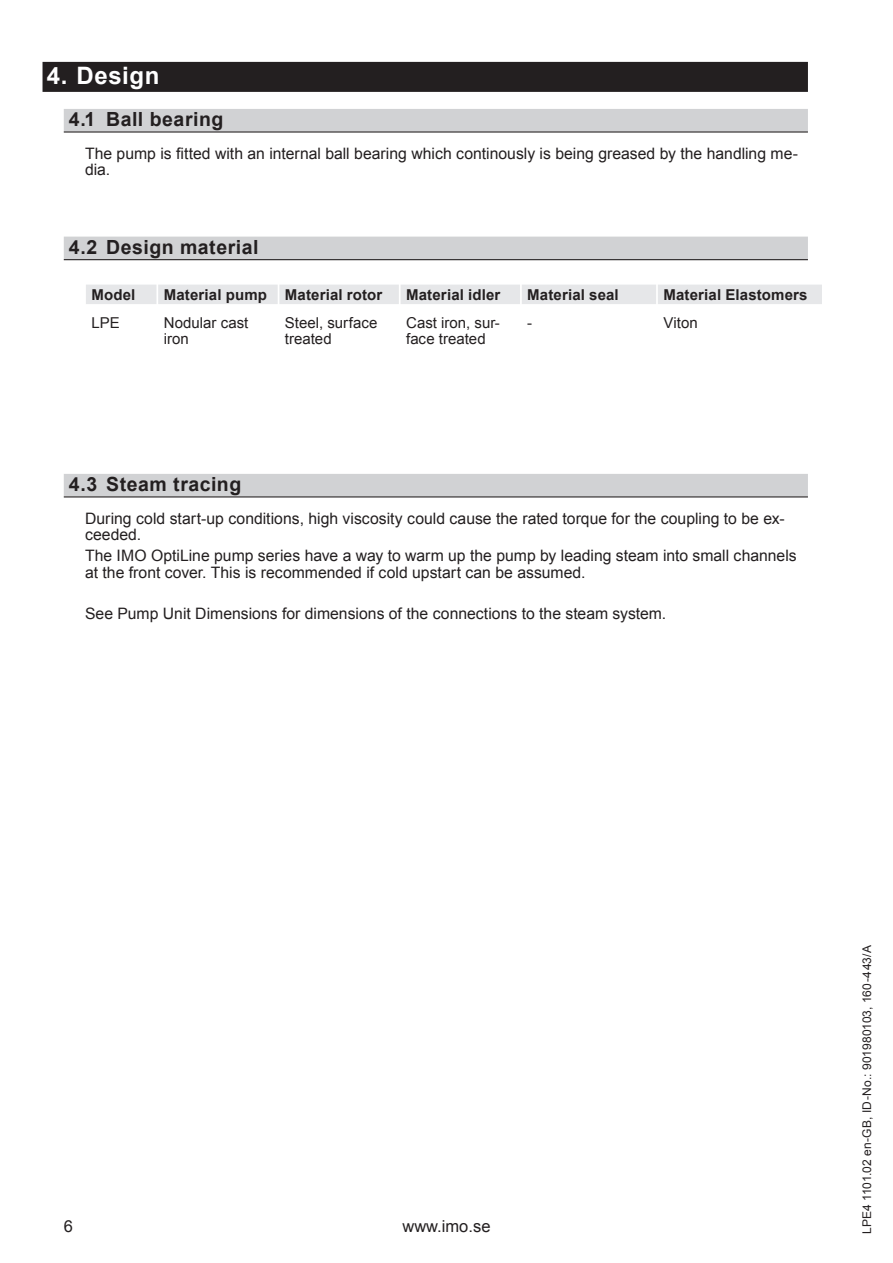
<style>
.page{position:relative;width:893px;height:1263px;background:#fff}
.page>*{position:absolute;margin:0;border:0;box-sizing:border-box;transform-origin:0 0}
.t1{font:700 24px "Arial";letter-spacing:.025em;color:#fff}
.t2{font:700 19.5px "Arial";letter-spacing:.025em;color:#231f20}
.t3{font:16.5px "Arial";color:#231f20}
.t4{font:15.75px/16.5px "Arial";color:#231f20}
.t5{font:700 15px "Arial";letter-spacing:.01em;color:#231f20}
.t6{font:15px/16.5px "Arial";color:#231f20}
.t7{font:12px "Arial";letter-spacing:.01em;color:#231f20}
</style>
<div class="page">
<div style="left:43px;top:62px;width:765px;height:30px;background:#231f20"></div>
<div style="left:64px;top:109px;width:744px;height:22px;background:#d1d2d4"></div>
<hr style="left:64px;top:131px;width:744px;height:2px;background:#231f20">
<div style="left:64px;top:237px;width:744px;height:22px;background:#d1d2d4"></div>
<hr style="left:64px;top:259px;width:744px;height:1px;background:#231f20">
<div style="left:64px;top:474px;width:744px;height:22px;background:#d1d2d4"></div>
<hr style="left:64px;top:496px;width:744px;height:1px;background:#231f20">
<div style="left:86px;top:285px;width:70px;height:19px;background:#e6e7e9"></div>
<div style="left:158px;top:285px;width:120px;height:19px;background:#e6e7e9"></div>
<div style="left:279px;top:285px;width:120px;height:19px;background:#e6e7e9"></div>
<div style="left:401px;top:285px;width:119px;height:19px;background:#e6e7e9"></div>
<div style="left:522px;top:285px;width:134px;height:19px;background:#e6e7e9"></div>
<div style="left:658px;top:285px;width:164px;height:19px;background:#e6e7e9"></div>
<h1 class="t1" style="left:47px;top:60px;width:114px">4. Design</h1>
<p class="t2" style="left:69px;top:106px;width:156px">4.1 Ball bearing</p>
<p class="t4" style="left:85px;top:145px;width:715px">The pump is fitted with an internal ball bearing which continously is being greased by the handling me&shy;dia.</p>
<p class="t2" style="left:69px;top:234px;width:191px">4.2 Design material</p>
<p class="t5" style="left:91px;top:285px;width:45px">Model</p>
<p class="t5" style="left:164px;top:285px;width:220px">Material pump Material rotor</p>
<p class="t5" style="left:406px;top:285px;width:96px">Material idler</p>
<p class="t5" style="left:527px;top:285px;width:93px">Material seal</p>
<p class="t5" style="left:663px;top:285px;width:146px">Material Elastomers</p>
<p class="t6" style="left:91px;top:314px;width:30px">LPE</p>
<p class="t6" style="left:164px;top:314px;width:86px">Nodular cast iron</p>
<p class="t6" style="left:285px;top:314px;width:94px">Steel, surface treated</p>
<p class="t6" style="left:406px;top:314px;width:95px">Cast iron, sur&shy;face treated</p>
<p class="t6" style="left:527px;top:314px;width:6px">-</p>
<p class="t6" style="left:663px;top:314px;width:36px">Viton</p>
<p class="t2" style="left:69px;top:471px;width:174px">4.3 Steam tracing</p>
<p class="t4" style="left:85px;top:510px;width:701px">During cold start-up conditions, high viscosity could cause the rated torque for the coupling to be ex&shy;ceeded.</p>
<p class="t4" style="left:85px;top:548px;width:713px">The IMO OptiLine pump series have a way to warm up the pump by leading steam into small channels at the front cover. This is recommended if cold upstart can be assumed.</p>
<p class="t4" style="left:85px;top:606px;width:583px">See Pump Unit Dimensions for dimensions of the connections to the steam system.</p>
<p class="t3" style="left:64px;top:1216px;width:11px">6</p>
<p class="t3" style="left:402px;top:1216px;width:90px">www.imo.se</p>
<p class="t7" style="left:859px;top:1234px;width:290px;rotate:-90deg">LPE4 1101.02 en-GB, ID-No.: 901980103, 160-443/A</p>
</div>
